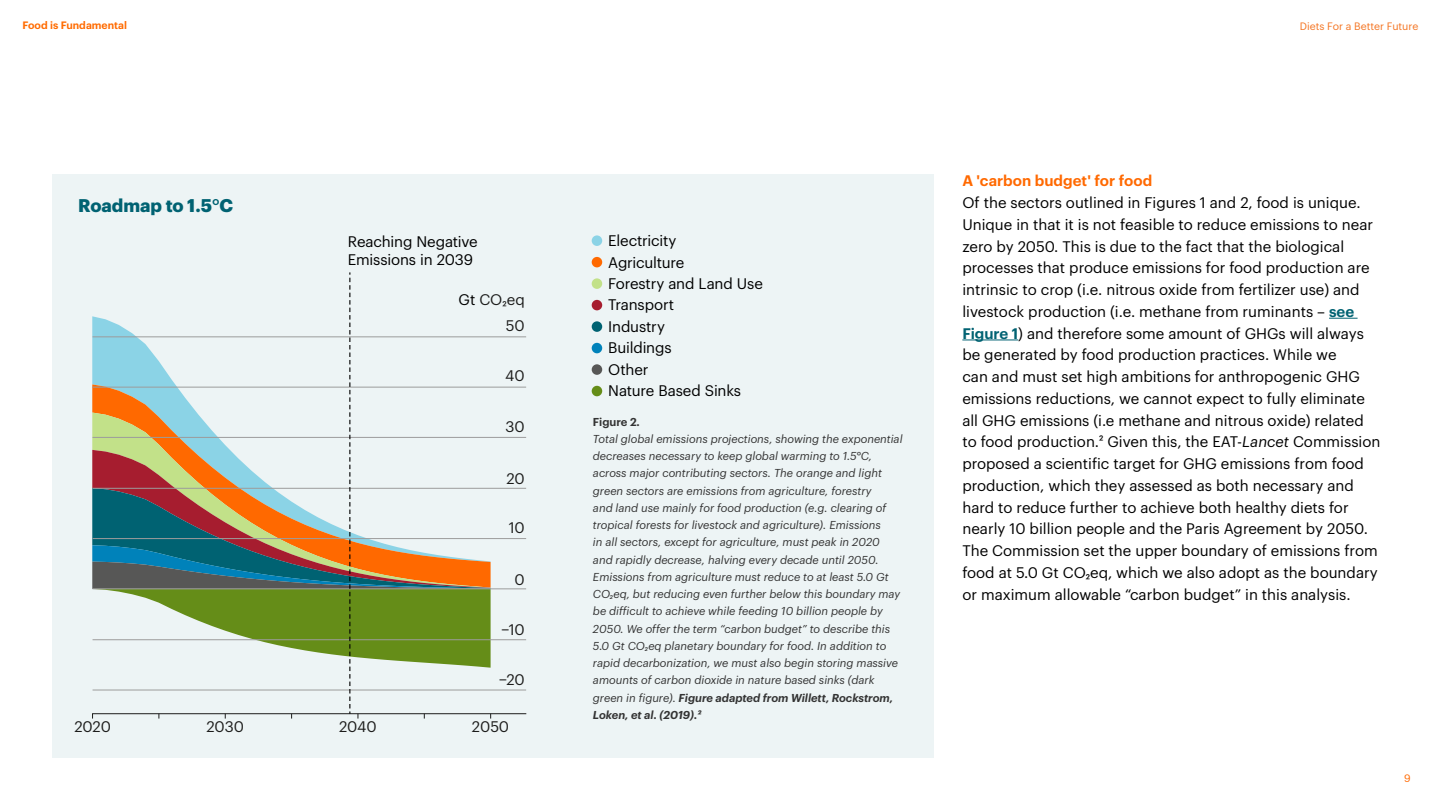
<style>
.page{position:relative;width:1440px;height:810px;background:#fff}
.page>*{position:absolute;margin:0;border:0;box-sizing:border-box;transform-origin:0 0}
.t1{font:700 18px "Graphik";color:#006272}
.t2{font:15px/21.8px "Graphik";color:#000}
.t3{font:15px "Graphik";letter-spacing:-.005em;color:#1c1c1b}
.t4{font:600 15px "Graphik";letter-spacing:.005em;color:#ff6900}
.t5{font:italic 11.25px/17.2px "Graphik";color:#333}
.t6{font:600 11.25px "Graphik";color:#333}
.t7{font:10.5px "Graphik";color:#f47421}
.t8{font:600 10.5px "Graphik";color:#ff6b00}
.t9{font:10.5px "Graphik";color:#ff6900}
.s1{color:#000}
.s2{font-weight:600}
.s3{font-weight:600;color:#006272}
.s4{font-style:italic}
</style>
<div class="page">
<div style="left:52px;top:174px;width:881px;height:584px;background:#edf4f5"></div>
<svg style="left:92px;top:272px;width:435px;height:447px"></svg>
<div style="left:592px;top:235px;width:10px;height:11px;background:#8bd3e6;border-radius:50%"></div>
<div style="left:592px;top:257px;width:10px;height:10px;background:#ff6900;border-radius:50%"></div>
<div style="left:592px;top:300px;width:10px;height:10px;background:#a61d2f;border-radius:50%"></div>
<div style="left:592px;top:321px;width:10px;height:11px;background:#006272;border-radius:50%"></div>
<div style="left:592px;top:343px;width:10px;height:10px;background:#0082ba;border-radius:50%"></div>
<div style="left:592px;top:364px;width:10px;height:11px;background:#575756;border-radius:50%"></div>
<div style="left:592px;top:386px;width:10px;height:10px;background:#658d18;border-radius:50%"></div>
<div style="left:592px;top:278px;width:10px;height:11px;background:#c2e189;border-radius:50%"></div>
<svg style="left:1329px;top:318px;width:29px;height:1px"></svg>
<hr style="left:962px;top:339px;width:56px;height:1px;background:#006272">
<p class="t8" style="left:22px;top:17px;width:106px">Food is Fundamental</p>
<p class="t1" style="left:78px;top:191px;width:157px">Roadmap to 1.5°C</p>
<p class="t2" style="left:348px;top:231px;width:131px;line-height:18px">Reaching Negative<br>Emissions in 2039</p>
<p class="t2" style="left:608px;top:229px;width:70px">Electricity</p>
<p class="t2" style="left:608px;top:250px;width:78px">Agriculture</p>
<p class="t3" style="left:459px;top:288px;width:68px"><span class="s1">Gt</span> CO2eq</p>
<p class="t3" style="left:506px;top:315px;width:20px">50</p>
<p class="t3" style="left:505px;top:365px;width:21px">40</p>
<p class="t2" style="left:608px;top:271px;width:156px">Forestry and Land Use</p>
<p class="t2" style="left:608px;top:293px;width:67px">Transport</p>
<p class="t2" style="left:608px;top:314px;width:58px">Industry</p>
<p class="t2" style="left:608px;top:336px;width:65px">Buildings</p>
<p class="t2" style="left:608px;top:358px;width:134px;line-height:21.5px">Other<br>Nature Based Sinks</p>
<p class="t3" style="left:506px;top:416px;width:21px">30</p>
<p class="t3" style="left:506px;top:467px;width:20px">20</p>
<p class="t3" style="left:509px;top:517px;width:18px">10</p>
<p class="t3" style="left:515px;top:568px;width:12px">0</p>
<p class="t3" style="left:502px;top:618px;width:25px">−10</p>
<p class="t3" style="left:499px;top:668px;width:27px">−20</p>
<p class="t3" style="left:74px;top:716px;width:38px">2020</p>
<p class="t3" style="left:206px;top:716px;width:39px">2030</p>
<p class="t3" style="left:339px;top:716px;width:39px">2040</p>
<p class="t3" style="left:472px;top:716px;width:39px">2050</p>
<p class="t6" style="left:593px;top:413px;width:48px">Figure 2.</p>
<p class="t5" style="left:593px;top:429px;width:311px">Total global emissions projections, showing the exponential decreases necessary to keep global warming to 1.5°C, across major contributing sectors. The orange and light green sectors are emissions from agriculture, forestry<br>and land use mainly for food production (e.g. clearing of tropical forests for livestock and agriculture). Emissions<br>in all sectors, except for agriculture, must peak in 2020<br>and rapidly decrease, halving every decade until 2 050.<br>Emissions from agriculture must reduce to at least 5.0 Gt CO2eq, but reducing even further below this boundary may be difficult to achieve while feeding 10 billion people by<br>2 050. We offer the term “carbon budget” to describe this 5.0 Gt CO2eq planetary boundary for food. In addition to rapid decarbonization, we must also begin storing massive amounts of carbon dioxide in nature based sinks (dark green in figure). <span class="s2">Figure adapted from Willett, Rockstrom, Loken, et al. (2019).2</span></p>
<p class="t7" style="left:1300px;top:19px;width:120px">Diets For a Better Future</p>
<p class="t4" style="left:962px;top:169px;width:191px">A 'carbon budget' for food</p>
<p class="t2" style="left:962px;top:191px;width:420px">Of the sectors outlined in Figures 1 and 2, food is unique.<br>Unique in that it is not feasible to reduce emissions to near zero by 2050. This is due to the fact that the biological processes that produce emissions for food production are intrinsic to crop (i.e. nitrous oxide from fertilizer use) and livestock production (i.e. methane from ruminants – <span class="s3">see Figure 1</span>) and therefore some amount of GHGs will always be generated by food production practices. While we<br>can and must set high ambitions for anthropogenic GHG emissions reductions, we cannot expect to fully eliminate all GHG emissions (i.e methane and nitrous oxide) related to food production.2 Given this, the EAT-<span class="s4">Lancet</span> Commission proposed a scientific target for GHG emissions from food production, which they assessed as both necessary and hard to reduce further to achieve both healthy diets for nearly 10 billion people and the Paris Agreement by 2050.<br>The Commission set the upper boundary of emissions from food at 5.0 Gt CO2eq, which we also adopt as the boundary or maximum allowable “carbon budget” in this analysis.</p>
<p class="t9" style="left:1404px;top:771px;width:8px">9</p>
</div>
